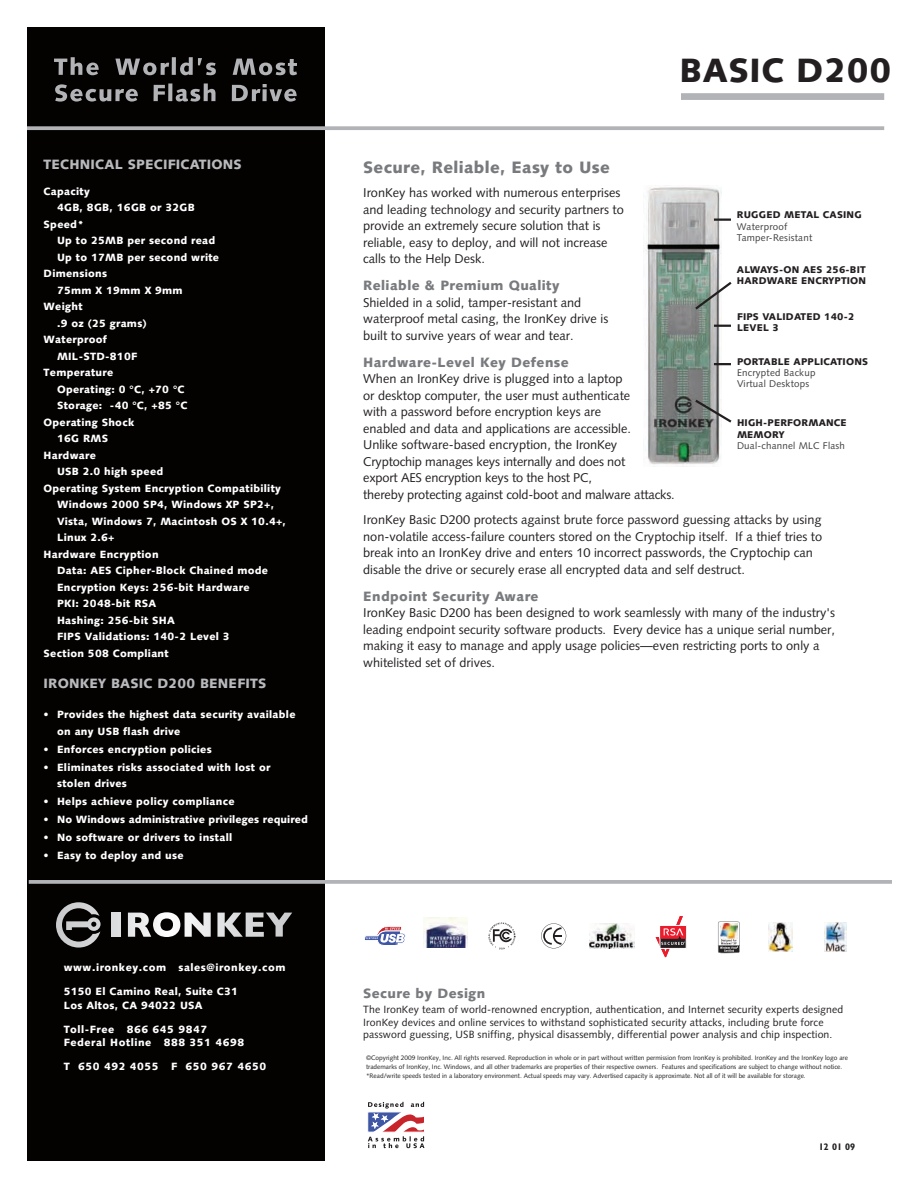
<style>
.page{position:relative;width:918px;height:1188px;background:#fff}
.page>*{position:absolute;margin:0;border:0;box-sizing:border-box;transform-origin:0 0}
.t1{font:900 33.75px "Syntax";letter-spacing:.02em;color:#231f20}
.t2{font:900 16.5px "Syntax LT Std";letter-spacing:.02em;color:#787a7d}
.t3{font:900 13.5px "Syntax LT Std";letter-spacing:.03em;color:#787a7d}
.t4{font:900 13.5px "Syntax LT Std";letter-spacing:.015em;color:#b8b9bc}
.t5{font:12.75px/16.5px "Syntax";color:#231f20}
.t6{font:900 10.5px/16.5px "Syntax";letter-spacing:.025em;color:#fff}
.t7{font:10.5px/12.8px "Syntax";letter-spacing:.01em;color:#231f20}
.t8{font:900 10.5px/13.5px "Syntax";letter-spacing:.05em;color:#fff}
.t9{font:900 9.75px/11.2px "Syntax";letter-spacing:.02em;color:#231f20}
.t10{font:9.75px/11.2px "Syntax";letter-spacing:.025em;color:#3e3e3f}
.t11{font:700 condensed 9.6px "Gill Sans";color:#231f20}
.t12{font:6.45px/9px "Syntax";color:#231f20}
</style>
<div class="page">
<div style="left:27px;top:27px;width:297px;height:1134px;background:#040101"></div>
<div style="left:112px;top:913px;width:8px;height:24px;background:#dcdddf"></div>
<svg style="left:128px;top:912px;width:83px;height:25px"></svg>
<svg style="left:217px;top:913px;width:75px;height:24px"></svg>
<svg style="left:56px;top:902px;width:45px;height:46px"></svg>
<div style="left:367px;top:1111px;width:58px;height:22px;border:1px solid #fff"></div>
<svg style="left:368px;top:1102px;width:57px;height:46px"></svg>
<img style="left:589px;top:923px;width:45px;height:26px">
<svg style="left:718px;top:921px;width:22px;height:32px"></svg>
<img style="left:720px;top:923px;width:17px;height:15px">
<img style="left:768px;top:922px;width:25px;height:30px">
<img style="left:825px;top:923px;width:21px;height:29px">
<svg style="left:488px;top:922px;width:27px;height:27px"></svg>
<img style="left:423px;top:917px;width:45px;height:31px">
<svg style="left:541px;top:923px;width:25px;height:25px"></svg>
<svg style="left:364px;top:926px;width:42px;height:20px"></svg>
<svg style="left:656px;top:916px;width:30px;height:41px"></svg>
<svg style="left:29px;top:880px;width:862px;height:4px;background:#b1b2b5"></svg>
<svg style="left:27px;top:126px;width:857px;height:4px;background:#b1b1b5"></svg>
<div style="left:681px;top:93px;width:203px;height:7px;background:#b2b3b7"></div>
<img style="left:646px;top:187px;width:76px;height:279px">
<svg style="left:714px;top:219px;width:17px;height:2px"></svg>
<svg style="left:714px;top:363px;width:17px;height:2px"></svg>
<svg style="left:693px;top:280px;width:39px;height:32px"></svg>
<svg style="left:693px;top:398px;width:39px;height:27px"></svg>
<svg style="left:714px;top:325px;width:17px;height:2px"></svg>
<svg style="left:54px;top:57px;width:45px;height:18px"></svg>
<svg style="left:115px;top:59px;width:54px;height:16px"></svg>
<svg style="left:172px;top:57px;width:4px;height:18px"></svg>
<svg style="left:180px;top:57px;width:36px;height:18px"></svg>
<svg style="left:233px;top:59px;width:64px;height:16px"></svg>
<svg style="left:55px;top:84px;width:83px;height:18px"></svg>
<svg style="left:154px;top:85px;width:11px;height:16px"></svg>
<svg style="left:168px;top:83px;width:4px;height:18px"></svg>
<svg style="left:176px;top:83px;width:40px;height:19px"></svg>
<svg style="left:232px;top:84px;width:65px;height:18px"></svg>
<p class="t4" style="left:44px;top:156px;width:200px">TECHNICAL SPECIFICATIONS</p>
<p class="t6" style="left:44px;top:183px;width:48px">Capacity</p>
<p class="t6" style="left:57px;top:199px;width:139px">4GB, 8GB, 16GB or 32GB</p>
<p class="t6" style="left:44px;top:216px;width:42px">Speed*</p>
<p class="t6" style="left:57px;top:232px;width:160px">Up to 25MB per second read</p>
<p class="t6" style="left:57px;top:249px;width:164px">Up to 17MB per second write</p>
<p class="t6" style="left:44px;top:265px;width:65px">Dimensions</p>
<p class="t6" style="left:57px;top:282px;width:127px">75mm X 19mm X 9mm</p>
<p class="t6" style="left:44px;top:298px;width:41px">Weight</p>
<p class="t6" style="left:57px;top:315px;width:91px">.9 oz (25 grams)</p>
<p class="t6" style="left:44px;top:331px;width:65px">Waterproof</p>
<p class="t6" style="left:57px;top:348px;width:82px">MIL-STD-810F</p>
<p class="t6" style="left:44px;top:364px;width:71px">Temperature</p>
<p class="t6" style="left:57px;top:381px;width:129px">Operating: 0 °C, +70 °C</p>
<p class="t6" style="left:57px;top:397px;width:132px">Storage: -40 °C, +85 °C</p>
<p class="t6" style="left:44px;top:414px;width:92px">Operating Shock</p>
<p class="t6" style="left:57px;top:430px;width:53px">16G RMS</p>
<p class="t6" style="left:44px;top:447px;width:54px">Hardware</p>
<p class="t6" style="left:57px;top:463px;width:108px">USB 2.0 high speed</p>
<p class="t6" style="left:44px;top:480px;width:239px">Operating System Encryption Compatibility</p>
<p class="t6" style="left:57px;top:496px;width:219px">Windows 2000 SP4, Windows XP SP2+,</p>
<p class="t6" style="left:57px;top:513px;width:230px">Vista, Windows 7, Macintosh OS X 10.4+,</p>
<p class="t6" style="left:57px;top:529px;width:59px">Linux 2.6+</p>
<p class="t6" style="left:44px;top:546px;width:117px">Hardware Encryption</p>
<p class="t6" style="left:57px;top:562px;width:213px">Data: AES Cipher-Block Chained mode</p>
<p class="t6" style="left:57px;top:579px;width:194px">Encryption Keys: 256-bit Hardware</p>
<p class="t6" style="left:57px;top:595px;width:101px">PKI: 2048-bit RSA</p>
<p class="t6" style="left:57px;top:612px;width:119px">Hashing: 256-bit SHA</p>
<p class="t6" style="left:57px;top:628px;width:174px">FIPS Validations: 140-2 Level 3</p>
<p class="t6" style="left:44px;top:645px;width:127px">Section 508 Compliant</p>
<p class="t4" style="left:44px;top:675px;width:224px">IRONKEY BASIC D200 BENEFITS</p>
<p class="t6" style="left:57px;top:706px;width:240px;text-indent:-14px">• Provides the highest data security available on any USB flash drive</p>
<p class="t6" style="left:44px;top:741px;width:170px">• Enforces encryption policies</p>
<p class="t6" style="left:57px;top:759px;width:215px;text-indent:-14px">• Eliminates risks associated with lost or stolen drives</p>
<p class="t6" style="left:44px;top:793px;width:193px">• Helps achieve policy compliance</p>
<p class="t6" style="left:44px;top:811px;width:266px">• No Windows administrative privileges required</p>
<p class="t6" style="left:44px;top:829px;width:190px">• No software or drivers to install</p>
<p class="t6" style="left:44px;top:847px;width:142px">• Easy to deploy and use</p>
<p class="t8" style="left:64px;top:961px;width:223px">www.ironkey.com sales@ironkey.com</p>
<p class="t6" style="left:64px;top:985px;width:176px;line-height:13.5px">5150 El Camino Real, Suite C31<br>Los Altos, CA 94022 USA</p>
<p class="t8" style="left:64px;top:1022px;width:182px">Toll-Free 866 645 9847<br>Federal Hotline 888 351 4698</p>
<p class="t8" style="left:64px;top:1060px;width:204px">T 650 492 4055 F 650 967 4650</p>
<p class="t2" style="left:363px;top:157px;width:248px">Secure, Reliable, Easy to Use</p>
<h1 class="t1" style="left:680px;top:50px;width:213px">BASIC D200</h1>
<p class="t5" style="left:363px;top:185px;width:262px">IronKey has worked with numerous enterprises and leading technology and security partners to provide an extremely secure solution that is reliable, easy to deploy, and will not increase calls to the Help Desk.</p>
<p class="t3" style="left:363px;top:278px;width:198px">Reliable &amp; Premium Quality</p>
<p class="t5" style="left:363px;top:294px;width:247px">Shielded in a solid, tamper-resistant and waterproof metal casing, the IronKey drive is built to survive years of wear and tear.</p>
<p class="t3" style="left:363px;top:354px;width:207px">Hardware-Level Key Defense</p>
<p class="t5" style="left:363px;top:371px;width:313px">When an IronKey drive is plugged into a laptop<br>or desktop computer, the user must authenticate<br>with a password before encryption keys are<br>enabled and data and applications are accessible.<br>Unlike software-based encryption, the IronKey Cryptochip manages keys internally and does not<br>export AES encryption keys to the host PC,<br>thereby protecting against cold-boot and malware attacks.</p>
<p class="t5" style="left:363px;top:512px;width:461px">IronKey Basic D200 protects against brute force password guessing attacks by using non-volatile access-failure counters stored on the Cryptochip itself. If a thief tries to break into an IronKey drive and enters 10 incorrect passwords, the Cryptochip can disable the drive or securely erase all encrypted data and self destruct.</p>
<p class="t3" style="left:363px;top:588px;width:177px">Endpoint Security Aware</p>
<p class="t5" style="left:363px;top:605px;width:473px">IronKey Basic D200 has been designed to work seamlessly with many of the industry's leading endpoint security software products. Every device has a unique serial number, making it easy to manage and apply usage policies—even restricting ports to only a whitelisted set of drives.</p>
<p class="t9" style="left:737px;top:209px;width:126px">RUGGED METAL CASING</p>
<p class="t10" style="left:737px;top:221px;width:77px">Waterproof<br>Tamper-Resistant</p>
<p class="t9" style="left:737px;top:264px;width:131px">ALWAYS-ON AES 256-BIT<br>HARDWARE ENCRYPTION</p>
<p class="t9" style="left:737px;top:311px;width:119px">FIPS VALIDATED 140-2<br>LEVEL 3</p>
<p class="t9" style="left:737px;top:356px;width:133px">PORTABLE APPLICATIONS</p>
<p class="t10" style="left:737px;top:367px;width:80px">Encrypted Backup<br>Virtual Desktops</p>
<p class="t9" style="left:737px;top:418px;width:111px">HIGH-PERFORMANCE<br>MEMORY</p>
<p class="t10" style="left:737px;top:440px;width:110px">Dual-channel MLC Flash</p>
<p class="t3" style="left:363px;top:985px;width:124px">Secure by Design</p>
<p class="t7" style="left:363px;top:1003px;width:482px">The IronKey team of world-renowned encryption, authentication, and Internet security experts designed<br>IronKey devices and online services to withstand sophisticated security attacks, including brute force password guessing, USB sniffing, physical disassembly, differential power analysis and chip inspection.</p>
<p class="t12" style="left:366px;top:1053px;width:484px">©Copyright 2009 IronKey, Inc. All rights reserved. Reproduction in whole or in part without written permission from IronKey is prohibited. IronKey and the IronKey logo are trademarks of IronKey, Inc. Windows, and all other trademarks are properties of their respective owners. Features and specifications are subject to change without notice. *Read/write speeds tested in a laboratory environment. Actual speeds may vary. Advertised capacity is approximate. Not all of it will be available for storage.</p>
<p class="t11" style="left:819px;top:1141px;width:38px">12 01 09</p>
</div>
